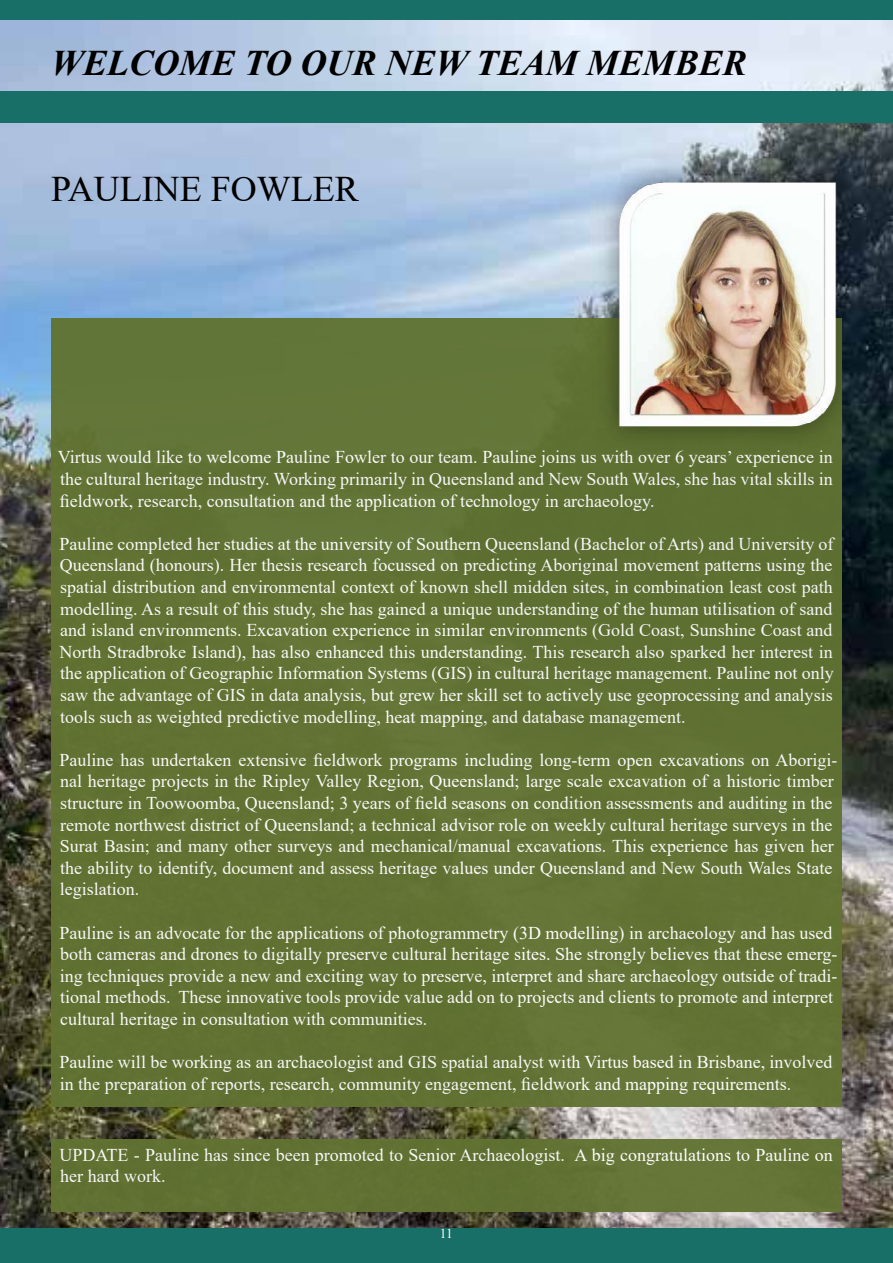
<style>
.page{position:relative;width:893px;height:1263px;background:#fff}
.page>*{position:absolute;margin:0;border:0;box-sizing:border-box;transform-origin:0 0}
.t1{font:italic 700 36px "Times New Roman";color:#000}
.t2{font:36px "Times New Roman";color:#000}
.t3{font:18px/21.6px "Times New Roman";color:#fff}
.t4{font:13.5px "Times New Roman";color:#fff}
</style>
<div class="page">
<img style="left:0;top:19px;width:893px;height:1210px">
<div style="left:51px;top:318px;width:791px;height:789px;background:#617332"></div>
<div style="left:0;top:0;width:893px;height:19px;background:#176f68"></div>
<div style="left:0;top:91px;width:893px;height:32px;background:#176f68"></div>
<img style="left:592px;top:149px;width:271px;height:310px">
<div style="left:0;top:1229px;width:893px;height:34px;background:#176f68"></div>
<div style="left:51px;top:1140px;width:791px;height:72px;background:#617332"></div>
<h1 class="t1" style="left:51px;top:38px;width:697px">WELCOME TO OUR NEW TEAM MEMBER</h1>
<h1 class="t2" style="left:51px;top:164px;width:309px">PAULINE FOWLER</h1>
<p class="t3" style="left:58px;top:446px;width:776px;text-align:justify">Virtus would like to welcome Pauline Fowler to our team. Pauline joins us with over 6 years’ experience in the cultural heritage industry. Working primarily in Queensland and New South Wales, she has vital skills in fieldwork, research, consultation and the application of technology in archaeology.</p>
<p class="t3" style="left:60px;top:532px;width:776px;text-align:justify">Pauline completed her studies at the university of Southern Queensland (Bachelor of Arts) and University of Queensland (honours). Her thesis research focussed on predicting Aboriginal movement patterns using the spatial distribution and environmental context of known shell midden sites, in combination least cost path modelling. As a result of this study, she has gained a unique understanding of the human utilisation of sand and island environments. Excavation experience in similar environments (Gold Coast, Sunshine Coast and North Stradbroke Island), has also enhanced this understanding. This research also sparked her interest in the application of Geographic Information Systems (GIS) in cultural heritage management. Pauline not only saw the advantage of GIS in data analysis, but grew her skill set to actively use geoprocessing and analysis tools such as weighted predictive modelling, heat mapping, and database management.</p>
<p class="t3" style="left:60px;top:748px;width:779px">Pauline has undertaken extensive fieldwork programs including long-term open excavations on Aborigi&shy;nal heritage projects in the Ripley Valley Region, Queensland; large scale excavation of a historic timber structure in Toowoomba, Queensland; 3 years of field seasons on condition assessments and auditing in the remote northwest district of Queensland; a technical advisor role on weekly cultural heritage surveys in the Surat Basin; and many other surveys and mechanical/manual excavations. This experience has given her the ability to identify, document and assess heritage values under Queensland and New South Wales State legislation.</p>
<p class="t3" style="left:60px;top:921px;width:779px">Pauline is an advocate for the applications of photogrammetry (3D modelling) in archaeology and has used both cameras and drones to digitally preserve cultural heritage sites. She strongly believes that these emerg&shy;ing techniques provide a new and exciting way to preserve, interpret and share archaeology outside of tradi&shy;tional methods. These innovative tools provide value add on to projects and clients to promote and interpret cultural heritage in consultation with communities.</p>
<p class="t3" style="left:60px;top:1051px;width:774px">Pauline will be working as an archaeologist and GIS spatial analyst with Virtus based in Brisbane, involved in the preparation of reports, research, community engagement, fieldwork and mapping requirements.</p>
<p class="t3" style="left:60px;top:1143px;width:775px">UPDATE - Pauline has since been promoted to Senior Archaeologist. A big congratulations to Pauline on her hard work.</p>
<p class="t4" style="left:440px;top:1223px;width:15px">11</p>
</div>
